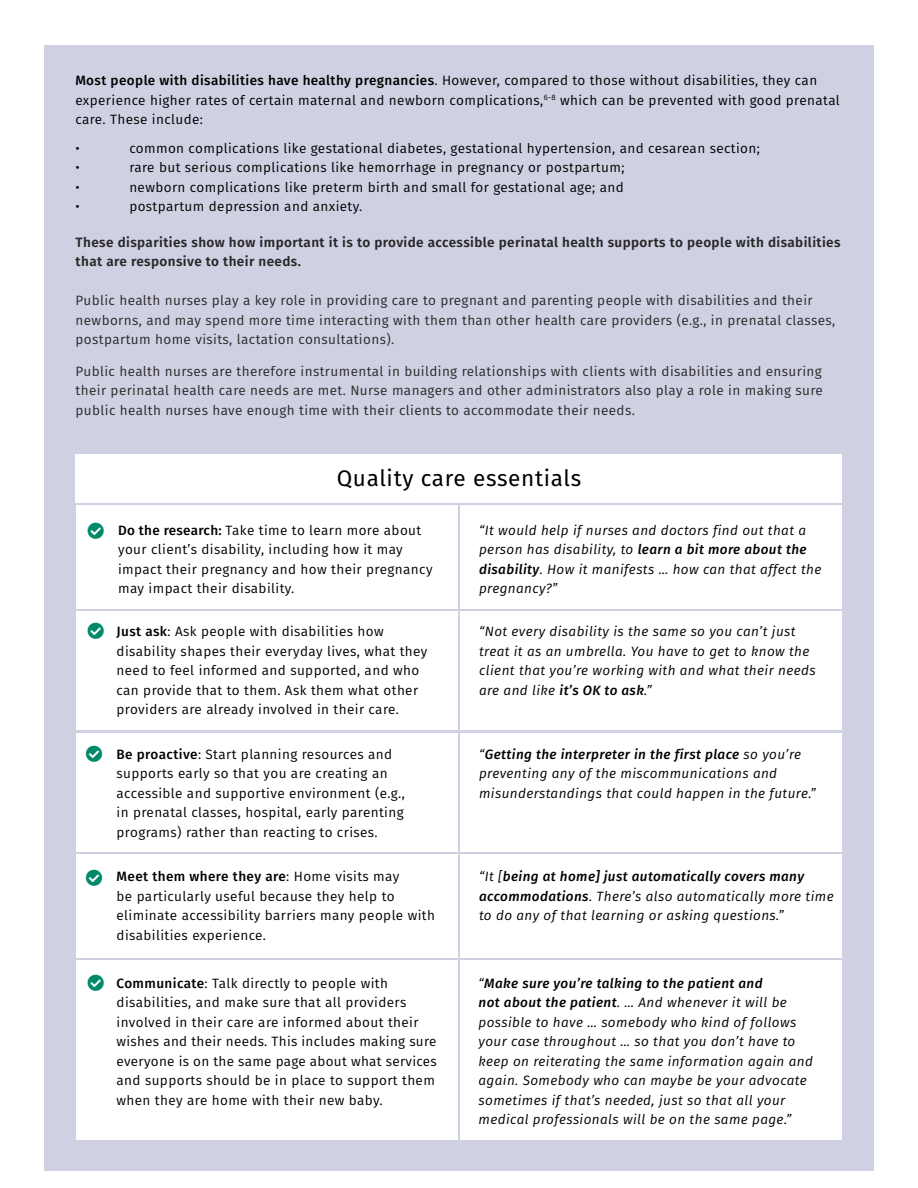
<style>
.page{position:relative;width:918px;height:1188px;background:#fff}
.page>*{position:absolute;margin:0;border:0;box-sizing:border-box;transform-origin:0 0}
.t1{font:22.5px "Fira Sans";letter-spacing:.03em;color:#000}
.t2{font:16.65px "Font Awesome 5 Free Solid";color:#008a6a}
.t3{font:13.5px/19.5px "Fira Sans";letter-spacing:.03em;color:#000}
.t4{font:italic 13.5px/19.5px "Fira Sans";letter-spacing:.03em;color:#000}
.t5{font:13.5px/19.5px "Fira Sans";letter-spacing:.03em;color:#292829}
.t6{font:600 13.5px/19.5px "Fira Sans";letter-spacing:.03em;color:#292829}
.s1{font-weight:500}
</style>
<div class="page">
<div style="left:44px;top:45px;width:830px;height:1126px;background:#cfd1e2"></div>
<div style="left:76px;top:855px;width:382px;height:103px;background:#fff"></div>
<div style="left:460px;top:855px;width:382px;height:103px;background:#fff"></div>
<div style="left:76px;top:733px;width:382px;height:119px;background:#fff"></div>
<div style="left:460px;top:733px;width:382px;height:119px;background:#fff"></div>
<div style="left:76px;top:611px;width:381px;height:119px;background:#fff"></div>
<div style="left:460px;top:611px;width:382px;height:119px;background:#fff"></div>
<div style="left:76px;top:961px;width:381px;height:179px;background:#fff"></div>
<div style="left:460px;top:961px;width:382px;height:179px;background:#fff"></div>
<div style="left:76px;top:505px;width:381px;height:103px;background:#fff"></div>
<div style="left:460px;top:505px;width:382px;height:103px;background:#fff"></div>
<div style="left:76px;top:454px;width:766px;height:49px;background:#fff"></div>
<p class="t3" style="left:75px;top:70px;width:766px"><span class="s1">Most people with disabilities have healthy pregnancies</span>. However, compared to those without disabilities, they can experience higher rates of certain maternal and newborn complications,<sup>6-8</sup> which can be prevented with good prenatal care. These include:</p>
<p class="t3" style="left:75px;top:138px;width:6px">•</p>
<p class="t3" style="left:129px;top:138px;width:632px">common complications like gestational diabetes, gestational hypertension, and cesarean section;</p>
<p class="t3" style="left:75px;top:157px;width:6px">•</p>
<p class="t3" style="left:129px;top:157px;width:497px">rare but serious complications like hemorrhage in pregnancy or postpartum;</p>
<p class="t3" style="left:75px;top:177px;width:6px">•</p>
<p class="t3" style="left:129px;top:177px;width:496px">newborn complications like preterm birth and small for gestational age; and</p>
<p class="t3" style="left:75px;top:196px;width:6px">•</p>
<p class="t3" style="left:129px;top:196px;width:234px">postpartum depression and anxiety.</p>
<p class="t6" style="left:76px;top:232px;width:767px">These disparities show how important it is to provide accessible perinatal health supports to people with disabilities that are responsive to their needs.</p>
<p class="t5" style="left:76px;top:291px;width:761px">Public health nurses play a key role in providing care to pregnant and parenting people with disabilities and their newborns, and may spend more time interacting with them than other health care providers (e.g., in prenatal classes, postpartum home visits, lactation consultations).</p>
<p class="t5" style="left:76px;top:361px;width:749px;text-align:justify">Public health nurses are therefore instrumental in building relationships with clients with disabilities and ensuring their perinatal health care needs are met. Nurse managers and other administrators also play a role in making sure public health nurses have enough time with their clients to accommodate their needs.</p>
<h2 class="t1" style="left:337px;top:461px;width:246px">Quality care essentials</h2>
<p class="t2" style="left:87px;top:523px;width:18px">●</p>
<p class="t4" style="left:479px;top:520px;width:344px">“It would help if nurses and doctors find out that a person has disability, to <span class="s1">learn a bit more about the disability</span>. How it manifests … how can that affect the pregnancy?”</p>
<p class="t3" style="left:118px;top:520px;width:316px"><span class="s1">Do the research:</span> Take time to learn more about your client’s disability, including how it may impact their pregnancy and how their pregnancy may impact their disability.</p>
<p class="t2" style="left:87px;top:622px;width:18px">●</p>
<p class="t3" style="left:117px;top:621px;width:312px"><span class="s1">Just ask</span>: Ask people with disabilities how disability shapes their everyday lives, what they need to feel informed and supported, and who can provide that to them. Ask them what other providers are already involved in their care.</p>
<p class="t2" style="left:86px;top:745px;width:18px">●</p>
<p class="t3" style="left:117px;top:744px;width:290px"><span class="s1">Be proactive</span>: Start planning resources and supports early so that you are creating an accessible and supportive environment (e.g., in prenatal classes, hospital, early parenting programs) rather than reacting to crises.</p>
<p class="t2" style="left:86px;top:869px;width:18px">●</p>
<p class="t2" style="left:87px;top:974px;width:18px">●</p>
<p class="t3" style="left:117px;top:866px;width:320px"><span class="s1">Meet them where they are</span>: Home visits may<br>be particularly useful because they help to eliminate accessibility barriers many people with disabilities experience.</p>
<p class="t3" style="left:117px;top:973px;width:322px"><span class="s1">Communicate</span>: Talk directly to people with disabilities, and make sure that all providers involved in their care are informed about their wishes and their needs. This includes making sure everyone is on the same page about what services and supports should be in place to support them when they are home with their new baby.</p>
<p class="t4" style="left:479px;top:621px;width:338px">“Not every disability is the same so you can’t just treat it as an umbrella. You have to get to know the client that you’re working with and what their needs are and like <span class="s1">it’s OK to ask</span>.”</p>
<p class="t4" style="left:479px;top:744px;width:338px">“<span class="s1">Getting the interpreter in the first place</span> so you’re preventing any of the miscommunications and misunderstandings that could happen in the future.”</p>
<p class="t4" style="left:479px;top:866px;width:356px">“It [<span class="s1">being at home] just automatically covers many accommodations</span>. There’s also automatically more time to do any of that learning or asking questions.”</p>
<p class="t4" style="left:479px;top:973px;width:336px">“<span class="s1">Make sure you’re talking to the patient and<br>not about the patient</span>. … And whenever it will be possible to have … somebody who kind of follows your case throughout … so that you don’t have to keep on reiterating the same information again and again. Somebody who can maybe be your advocate sometimes if that’s needed, just so that all your medical professionals will be on the same page.”</p>
</div>
